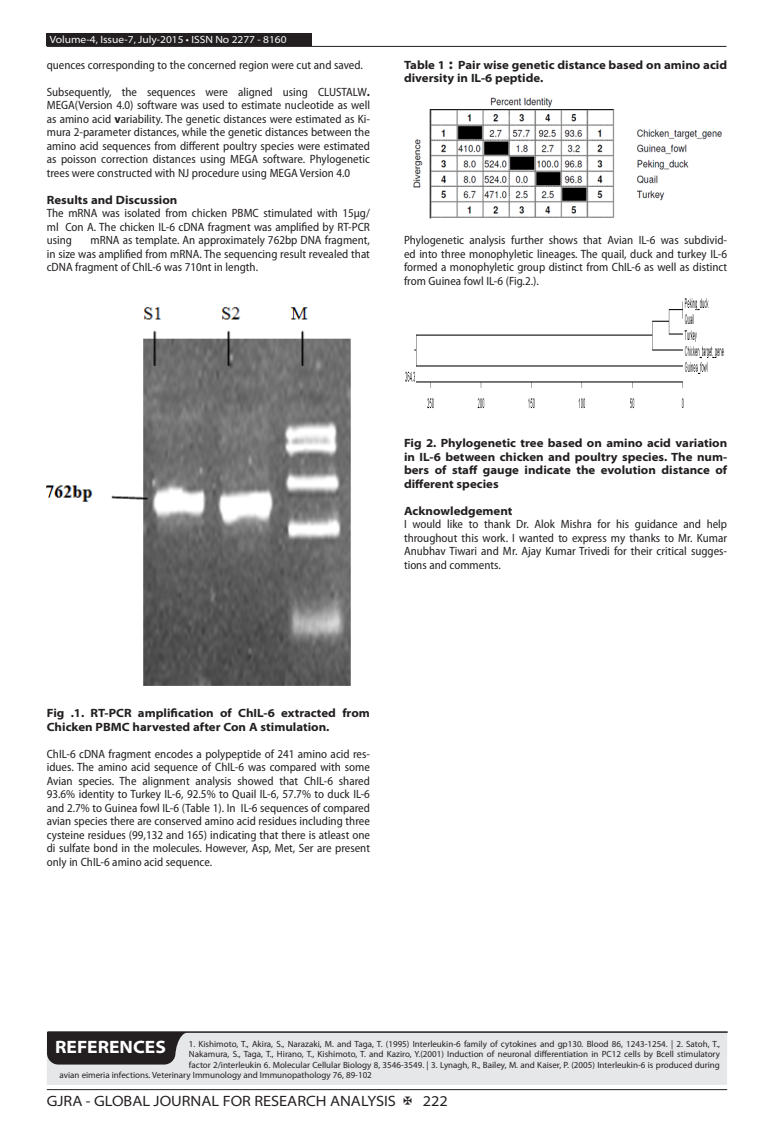
<style>
.page{position:relative;width:774px;height:1136px;background:#fff}
.page>*{position:absolute;margin:0;border:0;box-sizing:border-box;transform-origin:0 0}
.GRA_Bold{font:700 semi-expanded 18px "Myriad Pro";color:#fff}
.t1{font:semi-expanded 15px "Myriad Pro";color:#231f20}
.GRA_Body_Text{font:semi-condensed 12px/13.5px "Myriad Pro";color:#231f20;text-align:justify}
.GRA_Bold-2{font:700 semi-expanded 12px/13.5px "Myriad Pro";color:#231f20}
.t2{font:semi-expanded 10.5px "Myriad Pro";color:#fff}
.GRA_Reference{font:9px "Myriad Pro";color:#231f20}
.s1{font-weight:700;font-stretch:normal}
.s2{font-size:15px}
</style>
<div class="page">
<hr style="left:47px;top:1089px;width:680px;height:1px;background:#231f20">
<div style="left:47px;top:33px;width:265px;height:13px;background:#231f20"></div>
<hr style="left:47px;top:46px;width:679px;height:1px;background:#231f20">
<div style="left:47px;top:1031px;width:680px;height:53px;background:#e6e7e9"></div>
<hr style="left:48px;top:1031px;width:679px;height:1px;background:#231f20">
<svg style="left:47px;top:1031px;width:142px;height:33px"></svg>
<img style="left:47px;top:307px;width:304px;height:379px">
<img style="left:413px;top:97px;width:309px;height:122px">
<img style="left:405px;top:298px;width:319px;height:111px">
<p class="t2" style="left:50px;top:34px;width:238px">Volume-4, Issue-7, July-2015 • ISSN No 2277 - 8160</p>
<p class="GRA_Body_Text" style="left:47px;top:58px;width:318px">quences corresponding to the concerned region were cut and saved.</p>
<p class="GRA_Body_Text" style="left:47px;top:85px;width:325px">Subsequently, the sequences were aligned using CLUSTALW<span class="s1">.<br></span>MEGA(Version 4.0) software was used to estimate nucleotide as well as amino acid <span class="s1">v</span>ariability. The genetic distances were estimated as Ki&shy;mura 2-parameter distances, while the genetic distances between the amino acid sequences from different poultry species were estimated as poisson correction distances using MEGA software. Phylogenetic trees were constructed with NJ procedure using MEGA Version 4.0</p>
<p class="GRA_Bold-2" style="left:47px;top:193px;width:132px">Results and Discussion</p>
<p class="GRA_Body_Text" style="left:47px;top:207px;width:325px">The mRNA was isolated from chicken PBMC stimulated with 15µg/ ml Con A. The chicken IL-6 cDNA fragment was amplified by RT-PCR using</p>
<p class="GRA_Body_Text" style="left:47px;top:234px;width:325px;text-indent:44px">mRNA as template. An approximately 762bp DNA fragment, in size was amplified from mRNA. The sequencing result revealed that cDNA fragment of ChIL-6 was 710nt in length.</p>
<p class="GRA_Bold-2" style="left:404px;top:58px;width:325px">Table 1 <span class="s2">:</span> Pair wise genetic distance based on amino acid diversity in IL-6 peptide.</p>
<p class="GRA_Body_Text" style="left:404px;top:234px;width:325px">Phylogenetic analysis further shows that Avian IL-6 was subdivid&shy;ed into three monophyletic lineages. The quail, duck and turkey IL-6 formed a monophyletic group distinct from ChIL-6 as well as distinct from Guinea fowl IL-6 (Fig.2.).</p>
<p class="GRA_Bold-2" style="left:404px;top:436px;width:325px;text-align:justify">Fig 2. Phylogenetic tree based on amino acid variation in IL-6 between chicken and poultry species. The num&shy;bers of staff gauge indicate the evolution distance of different species</p>
<p class="GRA_Bold-2" style="left:404px;top:504px;width:110px">Acknowledgement</p>
<p class="GRA_Body_Text" style="left:404px;top:517px;width:325px">I would like to thank Dr. Alok Mishra for his guidance and help throughout this work. I wanted to express my thanks to Mr. Kumar Anubhav Tiwari and Mr. Ajay Kumar Trivedi for their critical sugges&shy;tions and comments.</p>
<p class="GRA_Bold-2" style="left:47px;top:706px;width:325px">Fig .1. RT-PCR amplification of ChIL-6 extracted from<br>Chicken PBMC harvested after Con A stimulation.</p>
<p class="GRA_Body_Text" style="left:47px;top:747px;width:325px">ChIL-6 cDNA fragment encodes a polypeptide of 241 amino acid res&shy;idues. The amino acid sequence of ChIL-6 was compared with some Avian species. The alignment analysis showed that ChIL-6 shared 93.6% identity to Turkey IL-6, 92.5% to Quail IL-6, 57.7% to duck IL-6 and 2.7% to Guinea fowl IL-6 (Table 1). In IL-6 sequences of compared avian species there are conserved amino acid residues including three cysteine residues (99,132 and 165) indicating that there is atleast one di sulfate bond in the molecules. However, Asp, Met, Ser are present only in ChIL-6 amino acid sequence.</p>
<p class="GRA_Bold" style="left:55px;top:1036px;width:112px">REFERENCES</p>
<p class="GRA_Reference" style="left:189px;top:1038px;width:533px">1. Kishimoto, T., Akira, S., Narazaki, M. and Taga, T. (1995) Interleukin-6 family of cytokines and gp130. Blood 86, 1243-1254. | 2. Satoh, T.,</p>
<p class="GRA_Reference" style="left:189px;top:1049px;width:533px">Nakamura, S., Taga, T., Hirano, T., Kishimoto, T. and Kaziro, Y.(2001) Induction of neuronal differentiation in PC12 cells by Bcell stimulatory</p>
<p class="GRA_Reference" style="left:189px;top:1059px;width:533px">factor 2/interleukin 6. Molecular Cellular Biology 8, 3546-3549. | 3. Lynagh, R., Bailey, M. and Kaiser, P. (2005) Interleukin-6 is produced during</p>
<p class="GRA_Reference" style="left:60px;top:1070px;width:314px">avian eimeria infections. Veterinary Immunology and Immunopathology 76, 89-102</p>
<p class="t1" style="left:47px;top:1092px;width:351px">GJRA - GLOBAL JOURNAL FOR RESEARCH ANALYSIS</p>
<p class="t1" style="left:423px;top:1092px;width:27px">222</p>
</div>
